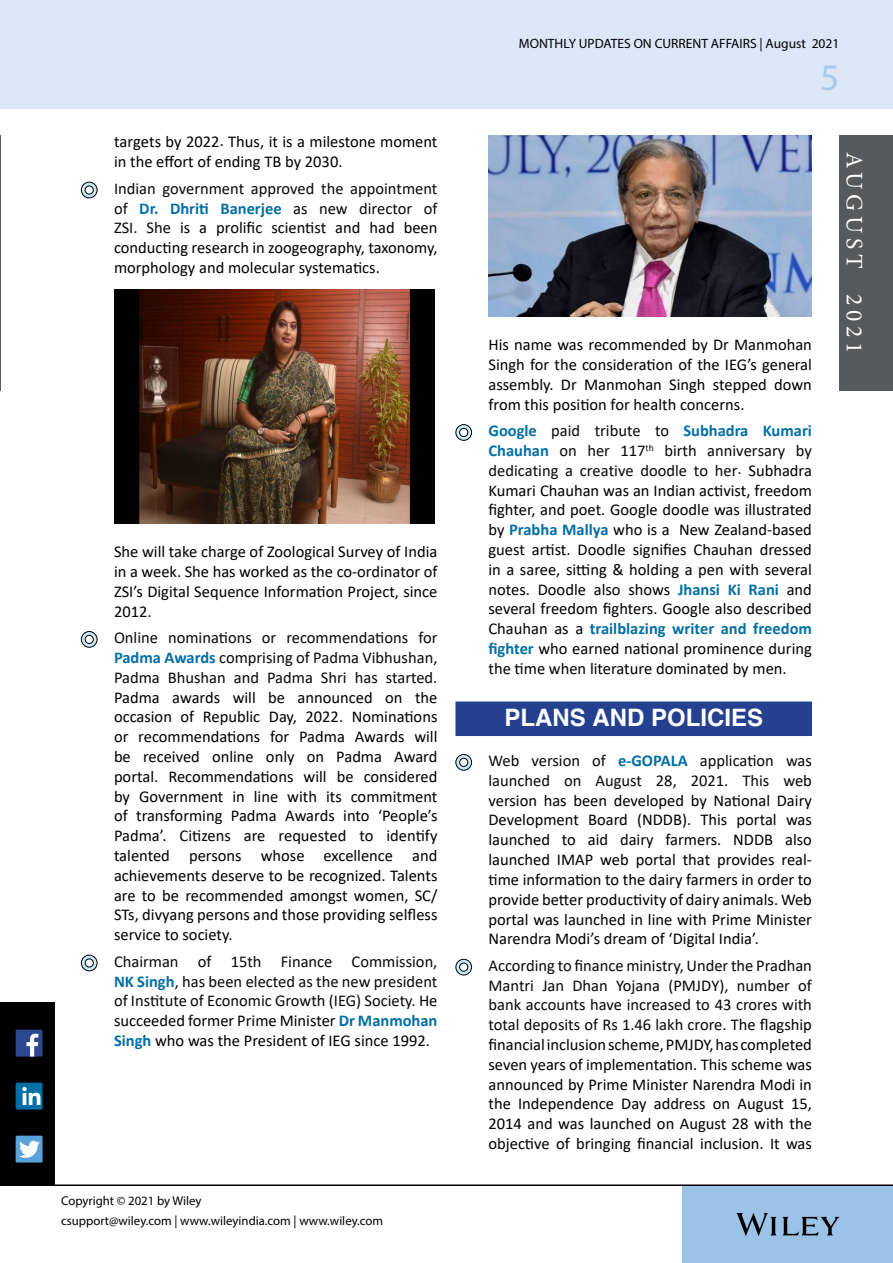
<style>
.page{position:relative;width:893px;height:1263px;background:#fff}
.page>*{position:absolute;margin:0;border:0;box-sizing:border-box;transform-origin:0 0}
.t1{font:37.5px "Myriad Pro";color:#abcaea}
.t2{font:700 24px "Helvetica";color:#fff}
.t3{font:23.55px "Minion Pro";letter-spacing:.2em;color:#fff}
.t4{font:16.5px/19.8px "Calibri";color:#000;text-align:justify}
.t5{font:16.5px/19.8px "Calibri";color:#090909;text-align:justify}
.t6{font:13.5px "Myriad Pro";color:#000}
.t7{font:12.75px "Myriad Pro";color:#000}
.s1{color:#090909}
.s2{font-weight:700;color:#006fa5}
.s3{color:#000}
</style>
<div class="page">
<div style="left:683px;top:1186px;width:210px;height:77px;background:#9bc2e7"></div>
<div style="left:1px;top:0;width:892px;height:108px;background:#dbe7f6"></div>
<svg style="left:736px;top:1213px;width:103px;height:23px"></svg>
<hr style="left:0;top:1184px;width:893px;height:2px;background:#000">
<hr style="left:0;top:135px;width:1px;height:256px;background:#58595b">
<div style="left:839px;top:135px;width:54px;height:256px;background:#58595b"></div>
<div style="left:0;top:1002px;width:54px;height:182px;background:#000"></div>
<div style="left:16px;top:1136px;width:27px;height:26px;background:#59a3da"></div>
<svg style="left:19px;top:1141px;width:21px;height:17px"></svg>
<div style="left:16px;top:1030px;width:27px;height:26px;background:#2e4890"></div>
<svg style="left:27px;top:1034px;width:11px;height:22px"></svg>
<div style="left:16px;top:1083px;width:27px;height:26px;background:#006fa5"></div>
<svg style="left:22px;top:1087px;width:18px;height:18px"></svg>
<svg style="left:81px;top:182px;width:16px;height:16px"></svg>
<div style="left:81px;top:182px;width:16px;height:16px;border:1px solid #000;border-radius:50%"></div>
<div style="left:85px;top:186px;width:8px;height:8px;background:#fff;border-radius:50%"></div>
<div style="left:85px;top:186px;width:9px;height:8px;border:1px solid #000;border-radius:50%"></div>
<img style="left:114px;top:289px;width:320px;height:235px">
<svg style="left:81px;top:631px;width:16px;height:16px"></svg>
<div style="left:81px;top:631px;width:16px;height:17px;border:1px solid #000;border-radius:50%"></div>
<div style="left:85px;top:635px;width:8px;height:8px;background:#fff;border-radius:50%"></div>
<div style="left:85px;top:635px;width:9px;height:9px;border:1px solid #000;border-radius:50%"></div>
<svg style="left:81px;top:955px;width:16px;height:16px"></svg>
<div style="left:81px;top:955px;width:16px;height:16px;border:1px solid #000;border-radius:50%"></div>
<div style="left:85px;top:959px;width:8px;height:8px;background:#fff;border-radius:50%"></div>
<div style="left:85px;top:958px;width:9px;height:9px;border:1px solid #000;border-radius:50%"></div>
<div style="left:455px;top:701px;width:357px;height:35px;background:#25408f"></div>
<img style="left:488px;top:135px;width:324px;height:182px">
<svg style="left:456px;top:425px;width:16px;height:15px"></svg>
<div style="left:455px;top:424px;width:17px;height:17px;border:1px solid #000;border-radius:50%"></div>
<div style="left:460px;top:428px;width:8px;height:8px;background:#fff;border-radius:50%"></div>
<div style="left:459px;top:428px;width:9px;height:9px;border:1px solid #000;border-radius:50%"></div>
<svg style="left:456px;top:754px;width:16px;height:16px"></svg>
<div style="left:455px;top:754px;width:17px;height:16px;border:1px solid #000;border-radius:50%"></div>
<div style="left:460px;top:758px;width:8px;height:8px;background:#fff;border-radius:50%"></div>
<div style="left:459px;top:758px;width:9px;height:9px;border:1px solid #000;border-radius:50%"></div>
<svg style="left:456px;top:959px;width:16px;height:16px"></svg>
<div style="left:455px;top:959px;width:17px;height:16px;border:1px solid #000;border-radius:50%"></div>
<div style="left:460px;top:963px;width:8px;height:8px;background:#fff;border-radius:50%"></div>
<div style="left:459px;top:963px;width:9px;height:9px;border:1px solid #000;border-radius:50%"></div>
<p class="t4" style="left:114px;top:132px;width:325px">targets by 2022. Thus, it is a milestone moment in the effort of ending TB by 2030.</p>
<p class="t4" style="left:114px;top:178px;width:325px"><span class="s1">Indian government approved the appointment of</span> <span class="s2">Dr. Dhriti Banerjee</span> <span class="s1">as new director of ZSI. She</span> is a prolific scientist and had been conducting research in zoogeography, taxonomy, morphology and molecular systematics.</p>
<p class="t4" style="left:114px;top:541px;width:325px">She will take charge of Zoological Survey of India in a week. She has worked as the co-ordinator of ZSI’s Digital Sequence Information Project, since 2012.</p>
<p class="t5" style="left:114px;top:627px;width:325px">Online nominations or recommendations for <span class="s2">Padma Awards</span> comprising of Padma Vibhushan, Padma Bhushan and Padma Shri has started.</p>
<p class="t4" style="left:114px;top:687px;width:325px">Padma awards will be announced on the occasion of Republic Day, 2022. Nominations or recommendations for Padma Awards will be received online only on Padma Award portal. Recommendations will be considered by Government in line with its commitment of transforming Padma Awards into ‘People’s Padma’. Citizens are requested to identify talented persons whose excellence and achievements deserve to be recognized. Talents are to be recommended amongst women, SC/ STs, divyang persons and those providing selfless service to society.</p>
<p class="t5" style="left:114px;top:951px;width:325px">Chairman of 15th Finance Commission, <span class="s2">NK Singh</span>, has been elected as the new president of Institute of Economic Growth (IEG) Society. <span class="s3">He succeeded former Prime Minister</span> <span class="s2">Dr Manmohan Singh</span> <span class="s3">who was the President of IEG since 1992.</span></p>
<p class="t7" style="left:61px;top:1193px;width:142px">Copyright © 2021 by Wiley</p>
<p class="t7" style="left:61px;top:1212px;width:323px">csupport@wiley.com | www.wileyindia.com | www.wiley.com</p>
<p class="t6" style="left:519px;top:35px;width:322px">MONTHLY UPDATES ON CURRENT AFFAIRS | August 2021</p>
<h1 class="t1" style="left:820px;top:54px;width:21px">5</h1>
<p class="t4" style="left:488px;top:334px;width:325px">His name was recommended by Dr Manmohan Singh for the consideration of the IEG’s general assembly. Dr Manmohan Singh stepped down from this position for health concerns.</p>
<p class="t4" style="left:488px;top:420px;width:325px"><span class="s2">Google</span> <span class="s1">paid tribute to</span> <span class="s2">Subhadra Kumari Chauhan</span> <span class="s1">on her 117</span><sup>th</sup> <span class="s1">birth anniversary by dedicating a creative doodle to her.</span> Subhadra Kumari Chauhan was an Indian activist, freedom fighter, and poet. Google doodle was illustrated by <span class="s2">Prabha Mallya</span> who is a New Zealand-based guest artist. Doodle signifies Chauhan dressed in a saree, sitting &amp; holding a pen with several notes. Doodle also shows <span class="s2">Jhansi Ki Rani</span> and several freedom fighters. Google also described Chauhan as a <span class="s2">trailblazing writer and freedom fighter</span> who earned national prominence during the time when literature dominated by men.</p>
<h2 class="t2" style="left:504px;top:703px;width:260px">PLANS AND POLICIES</h2>
<p class="t4" style="left:488px;top:750px;width:325px"><span class="s1">Web version of</span> <span class="s2">e-GOPALA</span> <span class="s1">application was launched on August 28, 2021. This w</span>eb version has been developed by National Dairy Development Board (NDDB). This portal was launched to aid dairy farmers. NDDB also launched IMAP web portal that provides real&shy;time information to the dairy farmers in order to provide better productivity of dairy animals. Web portal was launched in line with Prime Minister Narendra Modi’s dream of ‘Digital India’.</p>
<p class="t4" style="left:488px;top:955px;width:325px"><span class="s1">According to finance ministry, Under the Pradhan Mantri Jan Dhan Yojana (PMJDY), number of bank accounts have increased to 43 crores with total deposits of Rs 1.46 lakh crore.</span> The flagship financial inclusion scheme, PMJDY, has completed seven years of implementation. This scheme was announced by Prime Minister Narendra Modi in the Independence Day address on August 15, 2014 and was launched on August 28 with the objective of bringing financial inclusion. It was</p>
<h3 class="t3" style="left:870px;top:152px;width:203px;rotate:90deg">AUGUST 2021</h3>
</div>
